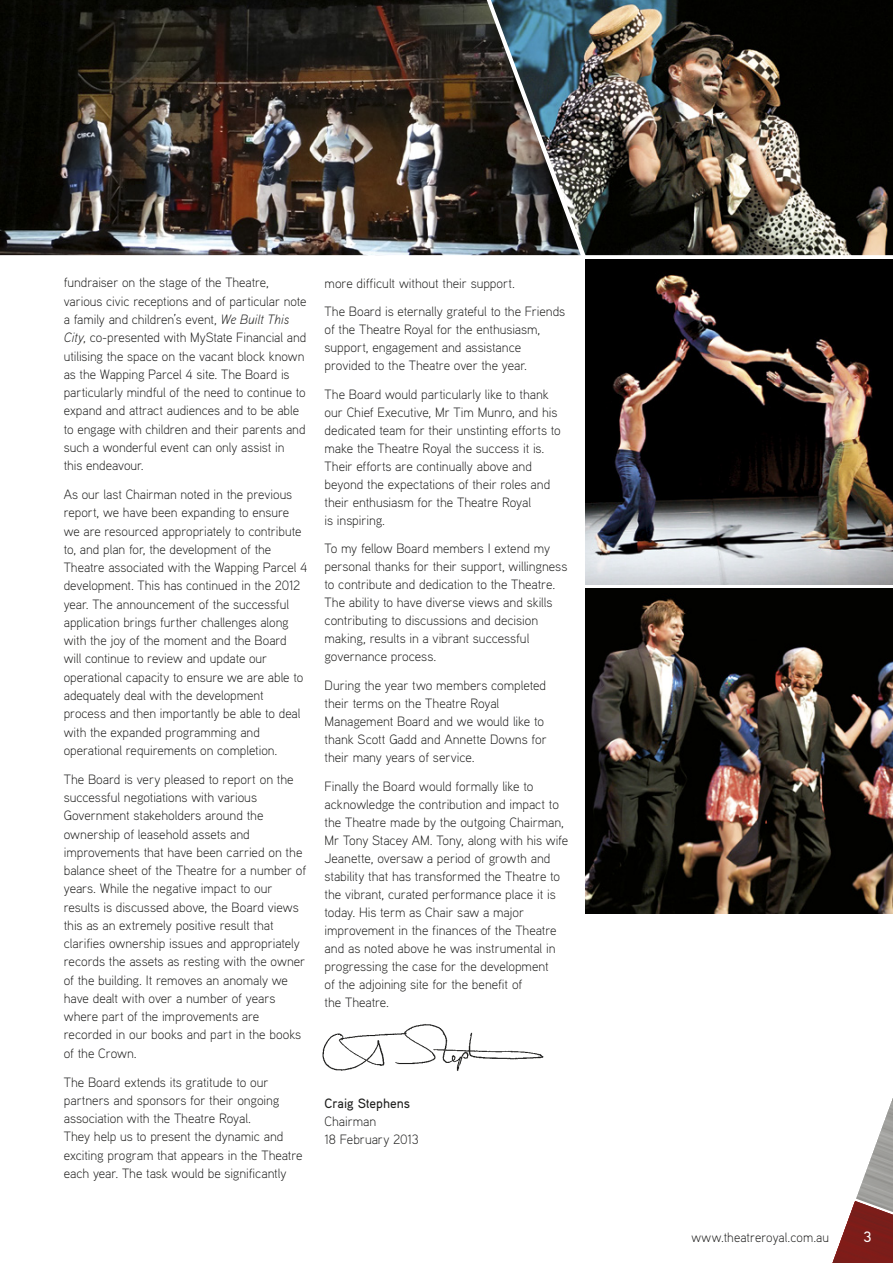
<style>
.page{position:relative;width:893px;height:1263px;background:#fff}
.page>*{position:absolute;margin:0;border:0;box-sizing:border-box;transform-origin:0 0}
.t1{font:500 15px "Aaux Pro";color:#fff}
.t2{font:300 13.5px/18.3px "Aaux Pro";letter-spacing:-.005em;color:#1e1e1d}
.t3{font:500 13.5px "Aaux Pro";letter-spacing:-.005em;color:#1e1e1d}
.s1{font-style:italic}
</style>
<div class="page">
<img style="left:322px;top:1024px;width:222px;height:47px">
<img style="left:832px;top:1201px;width:61px;height:62px">
<img style="left:856px;top:1098px;width:37px;height:114px">
<img style="left:0;top:0;width:491px;height:255px">
<img style="left:491px;top:0;width:402px;height:255px">
<img style="left:585px;top:259px;width:308px;height:325px">
<img style="left:585px;top:588px;width:308px;height:325px">
<p class="t2" style="left:64px;top:273px;width:244px">fundraiser on the stage of the Theatre, various civic receptions and of particular note a family and children’s event, <span class="s1">We Built This City</span>, co-presented with MyState Financial and utilising the space on the vacant block known as the Wapping Parcel 4 site. The Board is particularly mindful of the need to continue to expand and attract audiences and to be able to engage with children and their parents and such a wonderful event can only assist in<br>this endeavour.</p>
<p class="t2" style="left:64px;top:485px;width:245px">As our last Chairman noted in the previous report, we have been expanding to ensure we are resourced appropriately to contribute to, and plan for, the development of the Theatre associated with the Wapping Parcel 4 development. This has continued in the 2012 year. The announcement of the successful application brings further challenges along with the joy of the moment and the Board will continue to review and update our operational capacity to ensure we are able to adequately deal with the development process and then importantly be able to deal with the expanded programming and operational requirements on completion.</p>
<p class="t2" style="left:64px;top:769px;width:244px">The Board is very pleased to report on the successful negotiations with various Government stakeholders around the ownership of leasehold assets and improvements that have been carried on the balance sheet of the Theatre for a number of years. While the negative impact to our results is discussed above, the Board views this as an extremely positive result that clarifies ownership issues and appropriately records the assets as resting with the owner of the building. It removes an anomaly we have dealt with over a number of years where part of the improvements are recorded in our books and part in the books of the Crown.</p>
<p class="t2" style="left:64px;top:1072px;width:240px">The Board extends its gratitude to our partners and sponsors for their ongoing association with the Theatre Royal.<br>They help us to present the dynamic and exciting program that appears in the Theatre each year. The task would be significantly</p>
<p class="t2" style="left:325px;top:268px;width:242px;line-height:28.7px">more difficult without their support.<br>The Board is eternally grateful to the Friends</p>
<p class="t2" style="left:325px;top:320px;width:217px">of the Theatre Royal for the enthusiasm, support, engagement and assistance provided to the Theatre over the year.</p>
<p class="t2" style="left:325px;top:385px;width:238px">The Board would particularly like to thank our Chief Executive, Mr Tim Munro, and his dedicated team for their unstinting efforts to make the Theatre Royal the success it is.<br>Their efforts are continually above and beyond the expectations of their roles and their enthusiasm for the Theatre Royal<br>is inspiring.</p>
<p class="t2" style="left:325px;top:539px;width:244px">To my fellow Board members I extend my personal thanks for their support, willingness to contribute and dedication to the Theatre.<br>The ability to have diverse views and skills contributing to discussions and decision making, results in a vibrant successful governance process.</p>
<p class="t2" style="left:325px;top:676px;width:224px">During the year two members completed their terms on the Theatre Royal Management Board and we would like to thank Scott Gadd and Annette Downs for their many years of service.</p>
<p class="t2" style="left:325px;top:776px;width:245px">Finally the Board would formally like to acknowledge the contribution and impact to the Theatre made by the outgoing Chairman, Mr Tony Stacey AM. Tony, along with his wife Jeanette, oversaw a period of growth and stability that has transformed the Theatre to the vibrant, curated performance place it is today. His term as Chair saw a major improvement in the finances of the Theatre and as noted above he was instrumental in progressing the case for the development<br>of the adjoining site for the benefit of<br>the Theatre.</p>
<p class="t3" style="left:325px;top:1095px;width:87px">Craig Stephens</p>
<p class="t2" style="left:325px;top:1112px;width:96px">Chairman<br>18 February 2013</p>
<p class="t2" style="left:691px;top:1228px;width:139px">www.theatreroyal.com.au</p>
<p class="t1" style="left:863px;top:1228px;width:10px">3</p>
</div>
